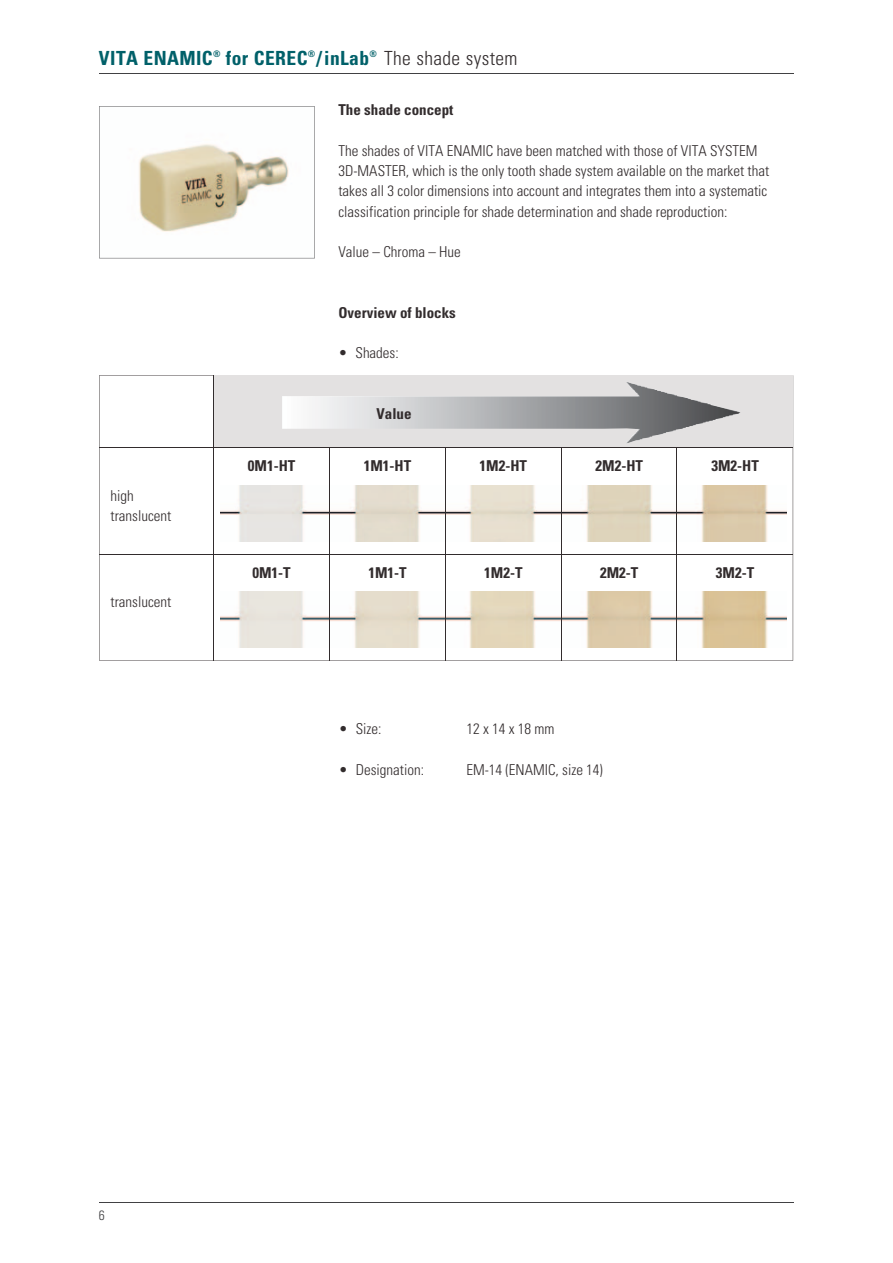
<style>
.page{position:relative;width:893px;height:1263px;background:#fff}
.page>*{position:absolute;margin:0;border:0;box-sizing:border-box;transform-origin:0 0}
.t1{font:700 condensed 19.5px "Univers";letter-spacing:.02em;color:#006069}
.t2{font:300 condensed 15px/20.2px "Univers LT";color:#322c2d}
.t3{font:700 condensed 15px "Univers LT";color:#322c2d}
.t4{font:300 condensed 13.5px "Univers";color:#414143}
.s1{font-weight:300;color:#322c2d}
</style>
<div class="page">
<hr style="left:99px;top:1202px;width:695px;height:1px;background:#414143">
<hr style="left:99px;top:74px;width:695px;height:1px;background:#414143">
<svg style="left:99px;top:106px;width:216px;height:152px"></svg>
<svg style="left:99px;top:375px;width:694px;height:286px"></svg>
<div style="left:214px;top:375px;width:578px;height:73px;background:#e3e1e1"></div>
<hr style="left:99px;top:448px;width:694px;height:1px;background:#322c2d">
<hr style="left:99px;top:554px;width:694px;height:1px;background:#322c2d">
<hr style="left:561px;top:448px;width:1px;height:213px;background:#322c2d">
<hr style="left:445px;top:448px;width:1px;height:213px;background:#322c2d">
<hr style="left:213px;top:376px;width:1px;height:285px;background:#322c2d">
<hr style="left:676px;top:448px;width:1px;height:213px;background:#322c2d">
<img style="left:282px;top:382px;width:458px;height:61px">
<hr style="left:329px;top:448px;width:1px;height:213px;background:#322c2d">
<h1 class="t1" style="left:99px;top:46px;width:420px">VITA ENAMIC<sup>®</sup> for CEREC<sup>®</sup>/inLab<sup>®</sup> <span class="s1">The shade system</span></h1>
<p class="t3" style="left:338px;top:101px;width:116px">The shade concept</p>
<p class="t2" style="left:338px;top:140px;width:432px">The shades of VITA ENAMIC have been matched with those of VITA SYSTEM 3D-MASTER, which is the only tooth shade system available on the market that takes all 3 color dimensions into account and integrates them into a systematic classification principle for shade determination and shade reproduction:</p>
<p class="t2" style="left:338px;top:242px;width:124px">Value – Chroma – Hue</p>
<p class="t3" style="left:338px;top:303px;width:119px">Overview of blocks</p>
<p class="t2" style="left:338px;top:343px;width:62px">• Shades:</p>
<p class="t2" style="left:111px;top:485px;width:62px">high translucent</p>
<p class="t2" style="left:111px;top:592px;width:62px">translucent</p>
<p class="t3" style="left:248px;top:457px;width:49px">0M1-HT</p>
<p class="t3" style="left:252px;top:563px;width:40px">0M1-T</p>
<p class="t3" style="left:377px;top:404px;width:37px">Value</p>
<p class="t3" style="left:364px;top:457px;width:49px">1M1-HT</p>
<p class="t3" style="left:368px;top:563px;width:40px">1M1-T</p>
<p class="t3" style="left:480px;top:457px;width:49px">1M2-HT</p>
<p class="t3" style="left:484px;top:563px;width:40px">1M2-T</p>
<p class="t3" style="left:595px;top:457px;width:49px">2M2-HT</p>
<p class="t3" style="left:600px;top:563px;width:40px">2M2-T</p>
<p class="t2" style="left:339px;top:719px;width:44px">• Size:</p>
<p class="t2" style="left:466px;top:719px;width:90px">12 x 14 x 18 mm</p>
<p class="t2" style="left:339px;top:759px;width:87px">• Designation:</p>
<p class="t2" style="left:466px;top:759px;width:138px">EM-14 (ENAMIC, size 14)</p>
<p class="t3" style="left:711px;top:457px;width:49px">3M2-HT</p>
<p class="t3" style="left:716px;top:563px;width:40px">3M2-T</p>
<p class="t4" style="left:99px;top:1207px;width:7px">6</p>
</div>
